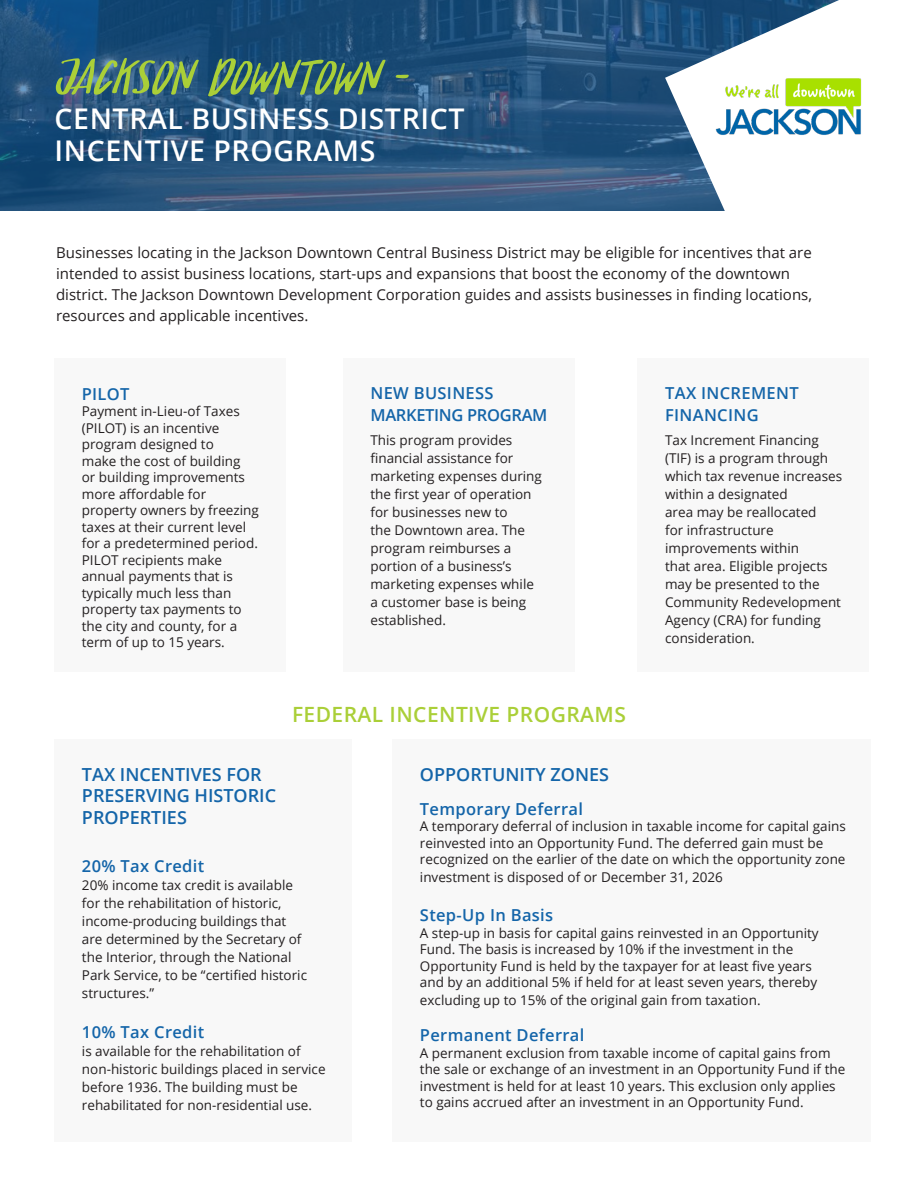
<style>
.page{position:relative;width:918px;height:1188px;background:#fff}
.page>*{position:absolute;margin:0;border:0;box-sizing:border-box;transform-origin:0 0}
.t1{font:58.5px "Aerostat";color:#aacf38}
.t2{font:600 28.5px "Open Sans";letter-spacing:.02em;color:#fff}
.t3{font:600 21px "Open Sans";letter-spacing:.02em;color:#aacf38}
.t4{font:600 18px "Open Sans";color:#1465a9}
.t5{font:600 16.5px/21.6px "Open Sans";letter-spacing:.02em;color:#1465a9}
.t6{font:600 16.5px/21.6px "Open Sans";letter-spacing:-.02em;color:#1465a9}
.t7{font:15px/21px "Open Sans";color:#231f20}
.t8{font:13.5px/18px "Open Sans";color:#231f20}
</style>
<div class="page">
<div style="left:55px;top:739px;width:297px;height:403px;background:#f8f8f8"></div>
<svg style="left:0;top:0;width:665px;height:211px;background:#25527c"></svg>
<div style="left:393px;top:739px;width:478px;height:403px;background:#f8f8f8"></div>
<svg style="left:665px;top:0;width:174px;height:211px"></svg>
<img style="left:692px;top:54px;width:170px;height:105px">
<div style="left:55px;top:358px;width:231px;height:314px;background:#f8f8f8"></div>
<div style="left:343px;top:358px;width:232px;height:314px;background:#f8f8f8"></div>
<div style="left:638px;top:358px;width:231px;height:314px;background:#f8f8f8"></div>
<p class="t1" style="left:55px;top:51px;width:355px">Jackson Downtown -</p>
<p class="t2" style="left:55px;top:99px;width:411px">CENTRAL BUSINESS DISTRICT</p>
<p class="t2" style="left:55px;top:131px;width:322px">INCENTIVE PROGRAMS</p>
<p class="t7" style="left:56px;top:242px;width:757px">Businesses locating in the Jackson Downtown Central Business District may be eligible for incentives that are intended to assist business locations, start-ups and expansions that boost the economy of the downtown district. The Jackson Downtown Development Corporation guides and assists businesses in finding locations, resources and applicable incentives.</p>
<p class="t5" style="left:82px;top:383px;width:49px">PILOT</p>
<p class="t8" style="left:82px;top:403px;width:179px;line-height:16.5px">Payment in-Lieu-of Taxes (PILOT) is an incentive program designed to<br>make the cost of building<br>or building improvements more affordable for property owners by freezing taxes at their current level for a predetermined period.<br>PILOT recipients make annual payments that is typically much less than property tax payments to the city and county, for a term of up to 15 years.</p>
<p class="t6" style="left:370px;top:382px;width:179px">NEW BUSINESS<br>MARKETING PROGRAM</p>
<p class="t8" style="left:370px;top:431px;width:173px">This program provides financial assistance for marketing expenses during the first year of operation for businesses new to<br>the Downtown area. The program reimburses a portion of a business’s marketing expenses while a customer base is being established.</p>
<p class="t3" style="left:292px;top:700px;width:335px">FEDERAL INCENTIVE PROGRAMS</p>
<p class="t5" style="left:665px;top:382px;width:135px">TAX INCREMENT<br>FINANCING</p>
<p class="t8" style="left:665px;top:431px;width:179px">Tax Increment Financing (TIF) is a program through which tax revenue increases within a designated<br>area may be reallocated<br>for infrastructure improvements within<br>that area. Eligible projects may be presented to the<br>Community Redevelopment<br>Agency (CRA) for funding consideration.</p>
<p class="t4" style="left:82px;top:762px;width:181px">TAX INCENTIVES FOR</p>
<p class="t4" style="left:82px;top:783px;width:196px">PRESERVING HISTORIC</p>
<p class="t4" style="left:82px;top:805px;width:106px">PROPERTIES</p>
<p class="t5" style="left:82px;top:854px;width:124px">20% Tax Credit</p>
<p class="t8" style="left:82px;top:875px;width:227px">20% income tax credit is available for the rehabilitation of historic, income-producing buildings that are determined by the Secretary of the Interior, through the National<br>Park Service, to be “certified historic structures.”</p>
<p class="t5" style="left:82px;top:1021px;width:124px">10% Tax Credit</p>
<p class="t8" style="left:82px;top:1042px;width:245px">is available for the rehabilitation of non-historic buildings placed in service before 1936. The building must be rehabilitated for non-residential use.</p>
<p class="t4" style="left:420px;top:762px;width:191px">OPPORTUNITY ZONES</p>
<p class="t5" style="left:420px;top:798px;width:165px">Temporary Deferral</p>
<p class="t8" style="left:420px;top:818px;width:427px;line-height:16.5px">A temporary deferral of inclusion in taxable income for capital gains reinvested into an Opportunity Fund. The deferred gain must be recognized on the earlier of the date on which the opportunity zone</p>
<p class="t8" style="left:420px;top:868px;width:305px">investment is disposed of or December 31, 2026</p>
<p class="t5" style="left:420px;top:904px;width:135px">Step-Up In Basis</p>
<p class="t8" style="left:420px;top:924px;width:400px;line-height:16.5px">A step-up in basis for capital gains reinvested in an Opportunity Fund. The basis is increased by 10% if the investment in the Opportunity Fund is held by the taxpayer for at least five years and by an additional 5% if held for at least seven years, thereby</p>
<p class="t8" style="left:420px;top:991px;width:342px">excluding up to 15% of the original gain from taxation.</p>
<p class="t5" style="left:420px;top:1024px;width:166px">Permanent Deferral</p>
<p class="t8" style="left:420px;top:1044px;width:427px;line-height:16.5px">A permanent exclusion from taxable income of capital gains from the sale or exchange of an investment in an Opportunity Fund if the investment is held for at least 10 years. This exclusion only applies to gains accrued after an investment in an Opportunity Fund.</p>
</div>
